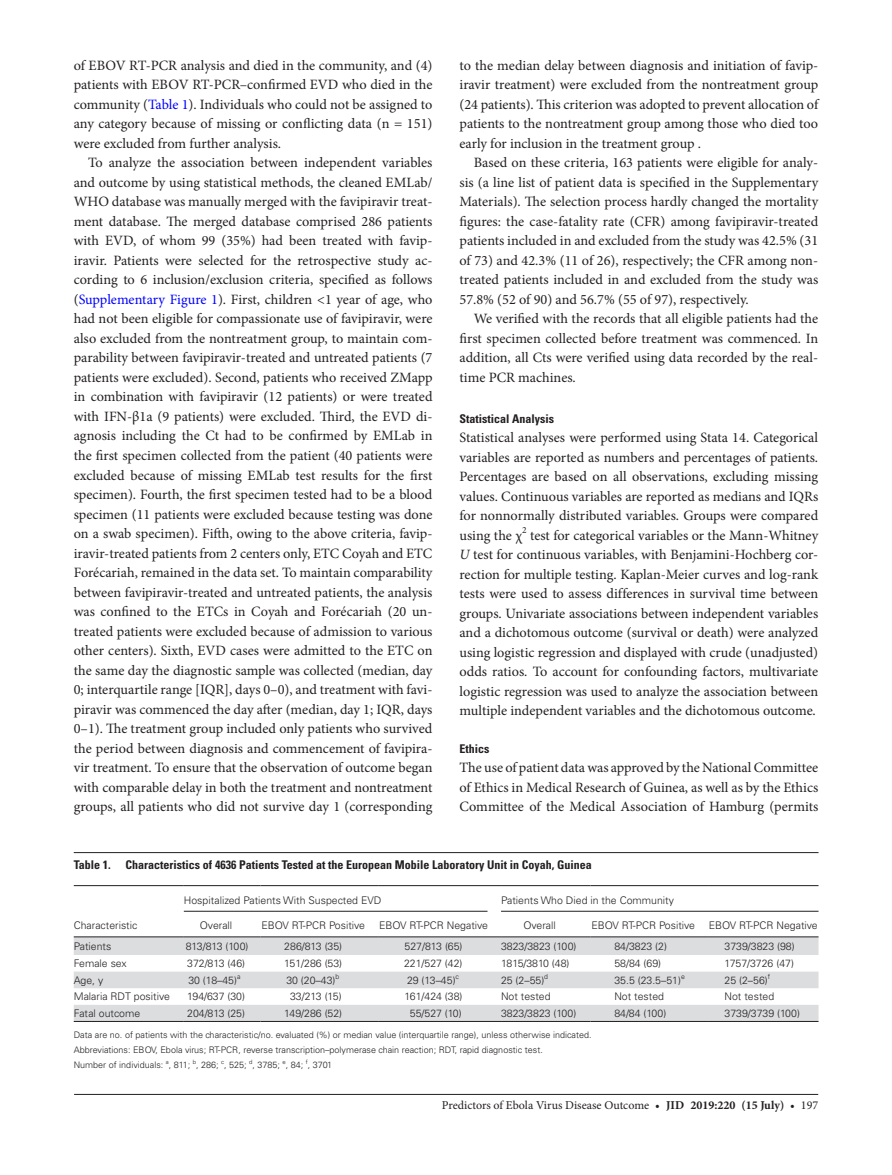
<style>
.page{position:relative;width:892px;height:1175px;background:#fff}
.page>*{position:absolute;margin:0;border:0;box-sizing:border-box;transform-origin:0 0}
.t1{font:14.25px/19.5px "Minion Pro";color:#231f20;text-align:justify}
.t2{font:700 condensed 12px "Univers LT Std";color:#231f20}
.t3{font:12px "Minion Pro";color:#231f20}
.t4{font:300 10.5px "Univers LT Std";color:#231f20}
.t5{font:300 10.5px "Univers LT Std";letter-spacing:-.025em;color:#231f20}
.t6{font:300 9px/15px "Univers LT Std";color:#231f20}
.s1{color:#00f}
.s2{font-style:italic}
.s3{font-weight:700}
</style>
<div class="page">
<hr style="left:74px;top:1093px;width:743px;height:1px;background:#231f20">
<hr style="left:74px;top:852px;width:744px;height:1px;background:#231f20">
<svg style="left:74px;top:937px;width:744px;height:83px;fill:#dcdddf"></svg>
<hr style="left:74px;top:885px;width:110px;height:1px;background:#231f20">
<hr style="left:74px;top:936px;width:110px;height:1px;background:#231f20">
<hr style="left:184px;top:885px;width:76px;height:1px;background:#231f20">
<hr style="left:260px;top:885px;width:118px;height:1px;background:#231f20">
<hr style="left:378px;top:885px;width:123px;height:1px;background:#231f20">
<hr style="left:501px;top:885px;width:89px;height:1px;background:#231f20">
<hr style="left:590px;top:885px;width:117px;height:1px;background:#231f20">
<hr style="left:707px;top:885px;width:111px;height:1px;background:#231f20">
<hr style="left:184px;top:936px;width:76px;height:1px;background:#231f20">
<hr style="left:260px;top:936px;width:118px;height:1px;background:#231f20">
<hr style="left:378px;top:936px;width:123px;height:1px;background:#231f20">
<hr style="left:501px;top:936px;width:89px;height:1px;background:#231f20">
<hr style="left:590px;top:936px;width:117px;height:1px;background:#231f20">
<hr style="left:707px;top:936px;width:111px;height:1px;background:#231f20">
<hr style="left:74px;top:1020px;width:110px;height:1px;background:#231f20">
<hr style="left:184px;top:1020px;width:76px;height:1px;background:#231f20">
<hr style="left:260px;top:1020px;width:118px;height:1px;background:#231f20">
<hr style="left:378px;top:1020px;width:123px;height:1px;background:#231f20">
<hr style="left:501px;top:1020px;width:89px;height:1px;background:#231f20">
<hr style="left:590px;top:1020px;width:117px;height:1px;background:#231f20">
<hr style="left:707px;top:1020px;width:111px;height:1px;background:#231f20">
<hr style="left:184px;top:910px;width:303px;height:1px;background:#231f20">
<hr style="left:501px;top:910px;width:317px;height:1px;background:#231f20">
<p class="t1" style="left:74px;top:56px;width:360px">of EBOV RT-PCR analysis and died in the community, and (4) patients with EBOV RT-PCR–confirmed EVD who died in the community (<span class="s1">Table 1</span>). Individuals who could not be assigned to any category because of missing or conflicting data (n = 151) were excluded from further analysis.</p>
<p class="t1" style="left:74px;top:153px;width:360px;text-indent:14px">To analyze the association between independent variables and outcome by using statistical methods, the cleaned EMLab/ WHO database was manually merged with the favipiravir treat&shy;ment database. The merged database comprised 286 patients with EVD, of whom 99 (35%) had been treated with favip&shy;iravir. Patients were selected for the retrospective study ac&shy;cording to 6 inclusion/exclusion criteria, specified as follows (<span class="s1">Supplementary Figure 1</span>). First, children &lt;1 year of age, who had not been eligible for compassionate use of favipiravir, were also excluded from the nontreatment group, to maintain com&shy;parability between favipiravir-treated and untreated patients (7 patients were excluded). Second, patients who received ZMapp in combination with favipiravir (12 patients) or were treated with IFN-β1a (9 patients) were excluded. Third, the EVD di&shy;agnosis including the Ct had to be confirmed by EMLab in the first specimen collected from the patient (40 patients were excluded because of missing EMLab test results for the first specimen). Fourth, the first specimen tested had to be a blood specimen (11 patients were excluded because testing was done on a swab specimen). Fifth, owing to the above criteria, favip&shy;iravir-treated patients from 2 centers only, ETC Coyah and ETC Forécariah, remained in the data set. To maintain comparability between favipiravir-treated and untreated patients, the analysis was confined to the ETCs in Coyah and Forécariah (20 un&shy;treated patients were excluded because of admission to various other centers). Sixth, EVD cases were admitted to the ETC on the same day the diagnostic sample was collected (median, day 0; interquartile range [IQR], days 0–0), and treatment with favi&shy;piravir was commenced the day after (median, day 1; IQR, days 0–1). The treatment group included only patients who survived the period between diagnosis and commencement of favipira&shy;vir treatment. To ensure that the observation of outcome began with comparable delay in both the treatment and nontreatment groups, all patients who did not survive day 1 (corresponding</p>
<p class="t1" style="left:459px;top:55px;width:360px">to the median delay between diagnosis and initiation of favip&shy;iravir treatment) were excluded from the nontreatment group (24 patients). This criterion was adopted to prevent allocation of patients to the nontreatment group among those who died too early for inclusion in the treatment group .</p>
<p class="t1" style="left:459px;top:153px;width:360px;text-indent:14px">Based on these criteria, 163 patients were eligible for analy&shy;sis (a line list of patient data is specified in the Supplementary Materials). The selection process hardly changed the mortality figures: the case-fatality rate (CFR) among favipiravir-treated patients included in and excluded from the study was 42.5% (31 of 73) and 42.3% (11 of 26), respectively; the CFR among non&shy;treated patients included in and excluded from the study was 57.8% (52 of 90) and 56.7% (55 of 97), respectively.</p>
<p class="t1" style="left:459px;top:309px;width:360px;text-indent:14px">We verified with the records that all eligible patients had the first specimen collected before treatment was commenced. In addition, all Cts were verified using data recorded by the real&shy;time PCR machines.</p>
<p class="t2" style="left:459px;top:411px;width:96px">Statistical Analysis</p>
<p class="t1" style="left:459px;top:428px;width:360px">Statistical analyses were performed using Stata 14. Categorical variables are reported as numbers and percentages of patients.<br>Percentages are based on all observations, excluding missing values. Continuous variables are reported as medians and IQRs for nonnormally distributed variables. Groups were compared using the χ<sup>2</sup> test for categorical variables or the Mann-Whitney <span class="s2">U</span> test for continuous variables, with Benjamini-Hochberg cor&shy;rection for multiple testing. Kaplan-Meier curves and log-rank tests were used to assess differences in survival time between groups. Univariate associations between independent variables and a dichotomous outcome (survival or death) were analyzed using logistic regression and displayed with crude (unadjusted) odds ratios. To account for confounding factors, multivariate logistic regression was used to analyze the association between multiple independent variables and the dichotomous outcome.</p>
<p class="t2" style="left:459px;top:741px;width:31px">Ethics</p>
<p class="t1" style="left:459px;top:758px;width:360px">The use of patient data was approved by the National Committee of Ethics in Medical Research of Guinea, as well as by the Ethics Committee of the Medical Association of Hamburg (permits</p>
<p class="t2" style="left:74px;top:857px;width:519px">Table 1. Characteristics of 4636 Patients Tested at the European Mobile Laboratory Unit in Coyah, Guinea</p>
<p class="t4" style="left:74px;top:919px;width:65px">Characteristic</p>
<p class="t4" style="left:184px;top:893px;width:199px">Hospitalized Patients With Suspected EVD</p>
<p class="t4" style="left:501px;top:893px;width:174px">Patients Who Died in the Community</p>
<p class="t4" style="left:200px;top:919px;width:34px">Overall</p>
<p class="t4" style="left:261px;top:919px;width:105px">EBOV RT-PCR Positive</p>
<p class="t4" style="left:379px;top:919px;width:110px">EBOV RT-PCR Negative</p>
<p class="t4" style="left:523px;top:919px;width:34px">Overall</p>
<p class="t4" style="left:591px;top:919px;width:105px">EBOV RT-PCR Positive</p>
<p class="t4" style="left:708px;top:919px;width:110px">EBOV RT-PCR Negative</p>
<p class="t4" style="left:74px;top:940px;width:39px">Patients</p>
<p class="t5" style="left:186px;top:940px;width:64px">813/813 (100)</p>
<p class="t4" style="left:284px;top:940px;width:59px">286/813 (35)</p>
<p class="t4" style="left:404px;top:940px;width:59px">527/813 (65)</p>
<p class="t4" style="left:501px;top:940px;width:77px">3823/3823 (100)</p>
<p class="t4" style="left:614px;top:940px;width:54px">84/3823 (2)</p>
<p class="t4" style="left:724px;top:940px;width:72px">3739/3823 (98)</p>
<p class="t4" style="left:74px;top:956px;width:55px">Female sex</p>
<p class="t4" style="left:187px;top:956px;width:59px">372/813 (46)</p>
<p class="t4" style="left:284px;top:956px;width:59px">151/286 (53)</p>
<p class="t4" style="left:404px;top:956px;width:60px">221/527 (42)</p>
<p class="t4" style="left:501px;top:956px;width:70px">1815/3810 (48)</p>
<p class="t4" style="left:614px;top:956px;width:48px">58/84 (69)</p>
<p class="t4" style="left:724px;top:956px;width:71px">1757/3726 (47)</p>
<p class="t4" style="left:74px;top:973px;width:31px">Age, y</p>
<p class="t4" style="left:188px;top:973px;width:54px">30 (18–45)<sup>a</sup></p>
<p class="t4" style="left:286px;top:973px;width:54px">30 (20–43)<sup>b</sup></p>
<p class="t4" style="left:407px;top:973px;width:53px">29 (13–45)<sup>c</sup></p>
<p class="t4" style="left:501px;top:973px;width:49px">25 (2–55)<sup>d</sup></p>
<p class="t4" style="left:614px;top:973px;width:72px">35.5 (23.5–51)<sup>e</sup></p>
<p class="t4" style="left:724px;top:973px;width:47px">25 (2–56)<sup>f</sup></p>
<p class="t4" style="left:74px;top:989px;width:98px">Malaria RDT positive</p>
<p class="t4" style="left:187px;top:989px;width:59px">194/637 (30)</p>
<p class="t4" style="left:290px;top:989px;width:53px">33/213 (15)</p>
<p class="t4" style="left:404px;top:989px;width:59px">161/424 (38)</p>
<p class="t4" style="left:501px;top:989px;width:51px">Not tested</p>
<p class="t4" style="left:614px;top:989px;width:51px">Not tested</p>
<p class="t4" style="left:724px;top:989px;width:51px">Not tested</p>
<p class="t4" style="left:74px;top:1006px;width:68px">Fatal outcome</p>
<p class="t4" style="left:187px;top:1006px;width:59px">204/813 (25)</p>
<p class="t4" style="left:284px;top:1006px;width:59px">149/286 (52)</p>
<p class="t4" style="left:409px;top:1006px;width:53px">55/527 (10)</p>
<p class="t4" style="left:501px;top:1006px;width:77px">3823/3823 (100)</p>
<p class="t4" style="left:614px;top:1006px;width:53px">84/84 (100)</p>
<p class="t4" style="left:724px;top:1006px;width:77px">3739/3739 (100)</p>
<p class="t6" style="left:74px;top:1027px;width:519px">Data are no. of patients with the characteristic/no. evaluated (%) or median value (interquartile range), unless otherwise indicated.<br>Abbreviations: EBOV, Ebola virus; RT-PCR, reverse transcription–polymerase chain reaction; RDT, rapid diagnostic test.<br>Number of individuals: <sup>a</sup>, 811; <sup>b</sup>, 286; <sup>c</sup>, 525; <sup>d</sup>, 3785; <sup>e</sup>, 84; <sup>f</sup>, 3701</p>
<p class="t3" style="left:441px;top:1096px;width:378px">Predictors of Ebola Virus Disease Outcome • <span class="s3">jid 2019:220 (15 July)</span> • 197</p>
</div>
